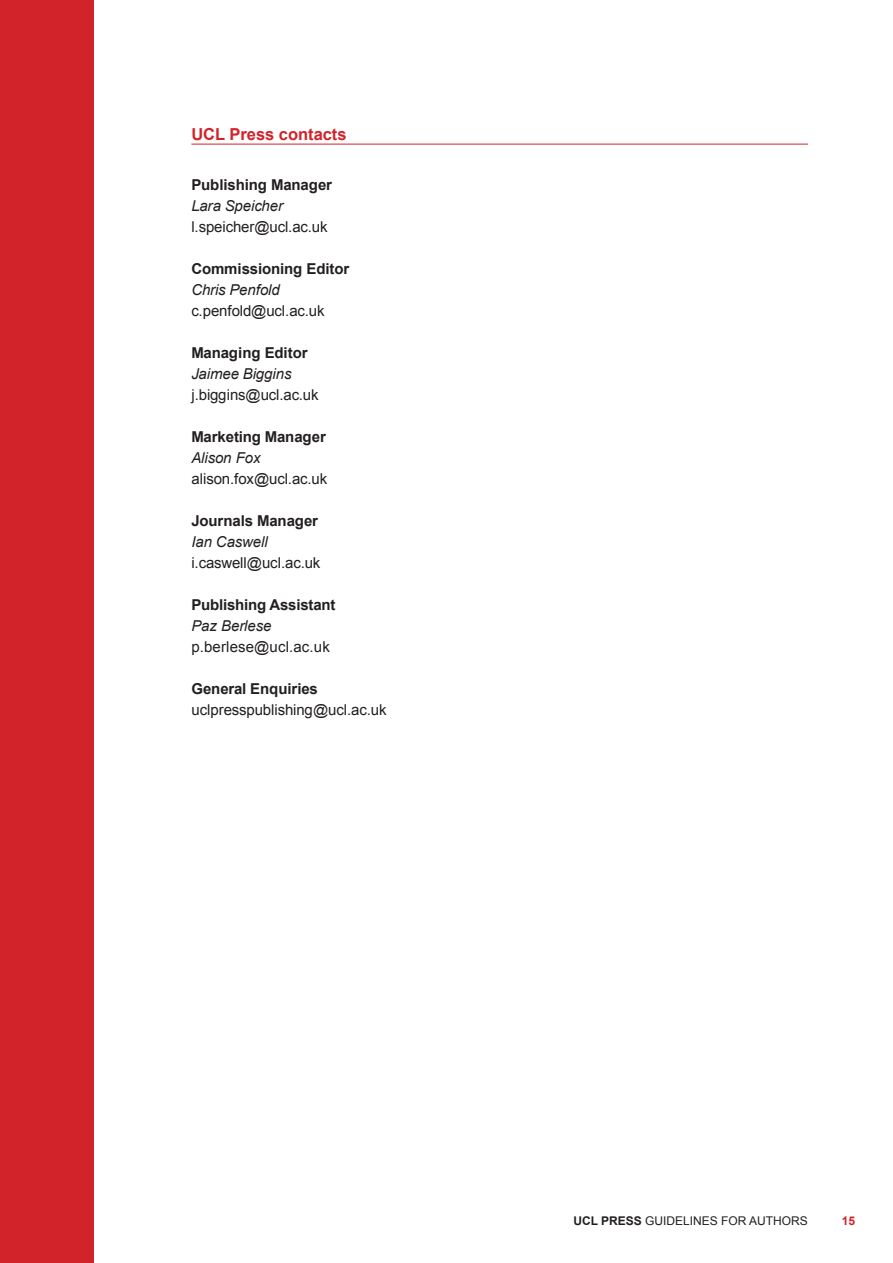
<style>
.page{position:relative;width:893px;height:1263px;background:#fff}
.page>*{position:absolute;margin:0;border:0;box-sizing:border-box;transform-origin:0 0}
._001_A_HEAD{font:700 16.5px "Arial";color:#d2232a}
._002_TEXT_FULL_OUT{font:15px/21px "Arial";letter-spacing:-.015em;color:#231f20}
._002_TEXT_FULL_OUT-2{font:700 15px "Arial";letter-spacing:-.015em;color:#231f20}
._002_TEXT_FULL_OUT-3{font:15px/21px "Arial";letter-spacing:.01em;color:#231f20}
._002_TEXT_FULL_OUT-4{font:italic 15px "Arial";letter-spacing:-.015em;color:#231f20}
._001_A_HEAD-2{font:12px "Arial";color:#231f20}
._001_A_HEAD-3{font:700 12px "Arial";color:#d2232a}
.s1{font-style:italic}
.s2{font-weight:700}
</style>
<div class="page">
<hr style="left:191px;top:144px;width:617px;height:1px;background:#d2232a">
<div style="left:0;top:0;width:94px;height:1263px;background:#d2232a"></div>
<p class="_001_A_HEAD" style="left:191px;top:123px;width:157px">UCL Press contacts</p>
<p class="_002_TEXT_FULL_OUT-2" style="left:191px;top:175px;width:142px">Publishing Manager</p>
<p class="_002_TEXT_FULL_OUT-4" style="left:191px;top:196px;width:93px">Lara Speicher</p>
<p class="_002_TEXT_FULL_OUT" style="left:191px;top:216px;width:138px">l.speicher@ucl.ac.uk</p>
<p class="_002_TEXT_FULL_OUT-2" style="left:191px;top:259px;width:160px">Commissioning Editor</p>
<p class="_002_TEXT_FULL_OUT" style="left:191px;top:279px;width:135px"><span class="s1">Chris Penfold </span>c.penfold@ucl.ac.uk</p>
<p class="_002_TEXT_FULL_OUT-2" style="left:191px;top:343px;width:118px">Managing Editor</p>
<p class="_002_TEXT_FULL_OUT" style="left:191px;top:363px;width:129px"><span class="s1">Jaimee Biggins </span>j.biggins@ucl.ac.uk</p>
<p class="_002_TEXT_FULL_OUT-2" style="left:191px;top:427px;width:136px">Marketing Manager</p>
<p class="_002_TEXT_FULL_OUT" style="left:191px;top:447px;width:137px"><span class="s1">Alison Fox </span>alison.fox@ucl.ac.uk</p>
<p class="_002_TEXT_FULL_OUT-2" style="left:191px;top:511px;width:128px">Journals Manager</p>
<p class="_002_TEXT_FULL_OUT" style="left:191px;top:531px;width:131px"><span class="s1">Ian Caswell </span>i.caswell@ucl.ac.uk</p>
<p class="_002_TEXT_FULL_OUT-2" style="left:191px;top:595px;width:146px">Publishing Assistant</p>
<p class="_002_TEXT_FULL_OUT-3" style="left:191px;top:615px;width:140px"><span class="s1">Paz Berlese </span>p.berlese@ucl.ac.uk</p>
<p class="_002_TEXT_FULL_OUT-2" style="left:191px;top:679px;width:128px">General Enquiries</p>
<p class="_002_TEXT_FULL_OUT" style="left:191px;top:699px;width:197px">uclpresspublishing@ucl.ac.uk</p>
<p class="_001_A_HEAD-2" style="left:573px;top:1213px;width:236px"><span class="s2">UCL PRESS</span> GUIDELINES FOR AUTHORS</p>
<p class="_001_A_HEAD-3" style="left:842px;top:1212px;width:15px">15</p>
</div>
